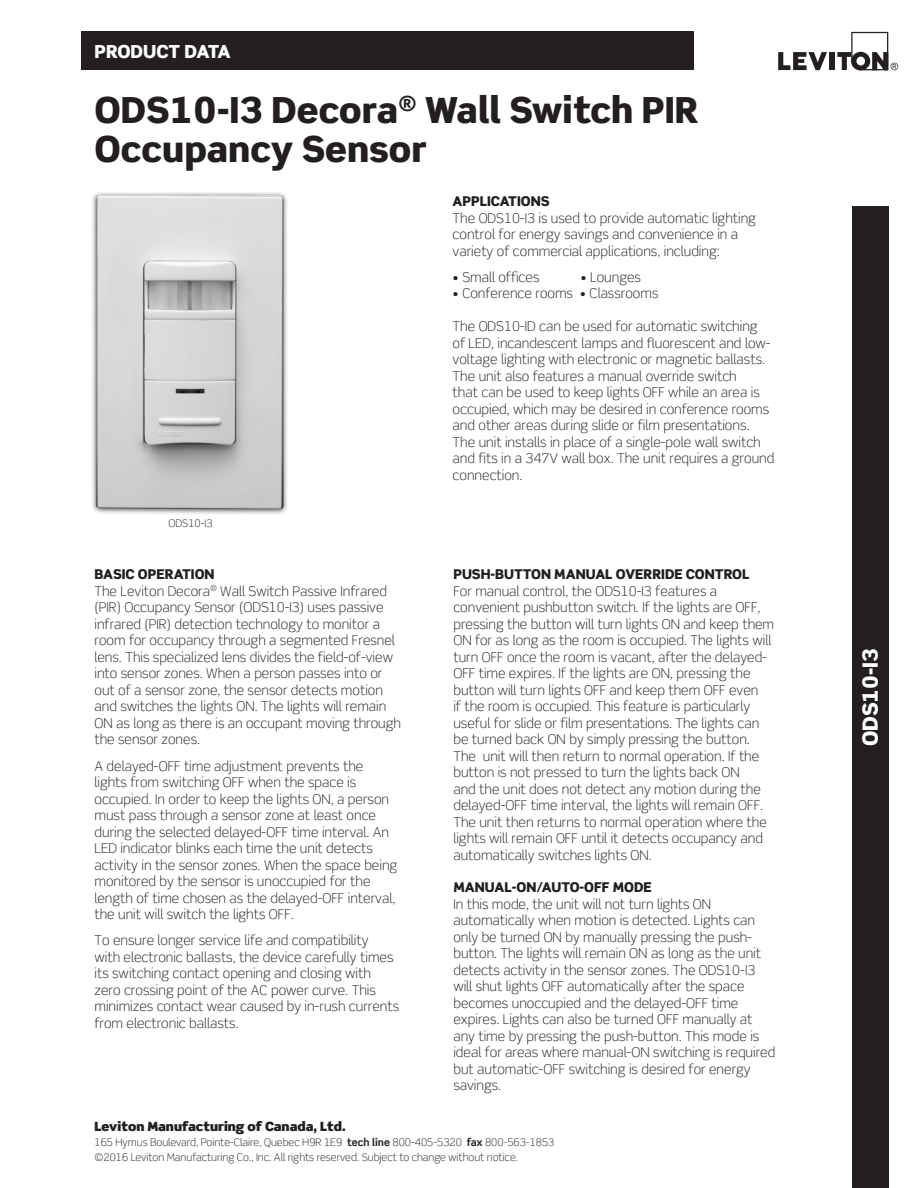
<style>
.page{position:relative;width:918px;height:1188px;background:#fff}
.page>*{position:absolute;margin:0;border:0;box-sizing:border-box;transform-origin:0 0}
.Main_Headline_BIG{font:900 36px "Scene Std";color:#231f20}
.Sidebar_Title{font:900 21px "Scene Std";color:#fff}
.Page_headline_-_uppe{font:900 18px "Scene Std";letter-spacing:-.02em;color:#fff}
.Body_Copy{font:300 13.5px/16.5px "Scene Std";color:#231f20}
.Head{font:900 13.5px "Scene Std";color:#231f20}
.t1{font:900 12.75px "Scene Std";color:#231f20}
.Captions{font:300 10.5px "Scene Std";color:#231f20}
.s1{font-weight:700}
</style>
<div class="page">
<svg style="left:778px;top:52px;width:49px;height:18px"></svg>
<div style="left:829px;top:52px;width:5px;height:18px;background:#231f20"></div>
<svg style="left:837px;top:32px;width:61px;height:38px"></svg>
<div style="left:81px;top:32px;width:613px;height:38px;background:#231f20"></div>
<div style="left:852px;top:207px;width:36px;height:981px;background:#231f20"></div>
<img style="left:92px;top:192px;width:195px;height:322px">
<p class="Page_headline_-_uppe" style="left:94px;top:40px;width:138px">PRODUCT DATA</p>
<p class="Main_Headline_BIG" style="left:94px;top:86px;width:606px">ODS10-I3 Decora<sup>®</sup> Wall Switch PIR</p>
<p class="Main_Headline_BIG" style="left:94px;top:125px;width:334px">Occupancy Sensor</p>
<p class="Captions" style="left:169px;top:517px;width:45px">ODS10-I3</p>
<p class="Head" style="left:94px;top:566px;width:122px">BASIC OPERATION</p>
<p class="Body_Copy" style="left:94px;top:583px;width:308px">The Leviton Decora<sup>®</sup> Wall Switch Passive Infrared (PIR) Occupancy Sensor (ODS10-I3) uses passive infrared (PIR) detection technology to monitor a room for occupancy through a segmented Fresnel lens. This specialized lens divides the field-of-view into sensor zones. When a person passes into or out of a sensor zone, the sensor detects motion and switches the lights ON. The lights will remain ON as long as there is an occupant moving through the sensor zones.</p>
<p class="Body_Copy" style="left:94px;top:758px;width:304px">A delayed-OFF time adjustment prevents the lights from switching OFF when the space is occupied. In order to keep the lights ON, a person must pass through a sensor zone at least once during the selected delayed-OFF time interval. An LED indicator blinks each time the unit detects activity in the sensor zones. When the space being monitored by the sensor is unoccupied for the length of time chosen as the delayed-OFF interval, the unit will switch the lights OFF.</p>
<p class="Body_Copy" style="left:94px;top:932px;width:306px">To ensure longer service life and compatibility<br>with electronic ballasts, the device carefully times its switching contact opening and closing with zero crossing point of the AC power curve. This minimizes contact wear caused by in-rush currents from electronic ballasts.</p>
<p class="Head" style="left:453px;top:193px;width:98px">APPLICATIONS</p>
<p class="Body_Copy" style="left:453px;top:210px;width:305px">The ODS10-I3 is used to provide automatic lighting control for energy savings and convenience in a variety of commercial applications, including:</p>
<p class="Body_Copy" style="left:453px;top:269px;width:88px">• Small offices</p>
<p class="Body_Copy" style="left:580px;top:269px;width:62px">• Lounges</p>
<p class="Body_Copy" style="left:453px;top:285px;width:207px">• Conference rooms • Classrooms</p>
<p class="Body_Copy" style="left:453px;top:318px;width:323px">The ODS10-ID can be used for automatic switching<br>of LED, incandescent lamps and fluorescent and low&shy;voltage lighting with electronic or magnetic ballasts.<br>The unit also features a manual override switch<br>that can be used to keep lights OFF while an area is occupied, which may be desired in conference rooms and other areas during slide or film presentations.<br>The unit installs in place of a single-pole wall switch and fits in a 347V wall box. The unit requires a ground connection.</p>
<p class="Head" style="left:453px;top:566px;width:298px">PUSH-BUTTON MANUAL OVERRIDE CONTROL</p>
<p class="Body_Copy" style="left:453px;top:583px;width:322px">For manual control, the ODS10-I3 features a convenient pushbutton switch. If the lights are OFF, pressing the button will turn lights ON and keep them ON for as long as the room is occupied. The lights will turn OFF once the room is vacant, after the delayed-OFF time expires. If the lights are ON, pressing the button will turn lights OFF and keep them OFF even<br>if the room is occupied. This feature is particularly useful for slide or film presentations. The lights can be turned back ON by simply pressing the button.<br>The unit will then return to normal operation. If the button is not pressed to turn the lights back ON<br>and the unit does not detect any motion during the delayed-OFF time interval, the lights will remain OFF.<br>The unit then returns to normal operation where the lights will remain OFF until it detects occupancy and automatically switches lights ON.</p>
<p class="Head" style="left:453px;top:879px;width:200px">MANUAL-ON/AUTO-OFF MODE</p>
<p class="Body_Copy" style="left:453px;top:896px;width:324px">In this mode, the unit will not turn lights ON automatically when motion is detected. Lights can only be turned ON by manually pressing the push&shy;button. The lights will remain ON as long as the unit detects activity in the sensor zones. The ODS10-I3 will shut lights OFF automatically after the space becomes unoccupied and the delayed-OFF time expires. Lights can also be turned OFF manually at any time by pressing the push-button. This mode is ideal for areas where manual-ON switching is required but automatic-OFF switching is desired for energy savings.</p>
<p class="t1" style="left:94px;top:1118px;width:253px">Leviton Manufacturing of Canada, Ltd.</p>
<p class="Captions" style="left:94px;top:1135px;width:461px">165 Hymus Boulevard, Pointe-Claire, Quebec H9R 1E9 <span class="s1">tech line</span> 800-405-5320 <span class="s1">fax</span> 800-563-1853</p>
<p class="Captions" style="left:94px;top:1150px;width:425px">©2016 Leviton Manufacturing Co., Inc. All rights reserved. Subject to change without notice.</p>
<p class="Sidebar_Title" style="left:857px;top:746px;width:100px;rotate:-90deg">ODS10-I3</p>
</div>
